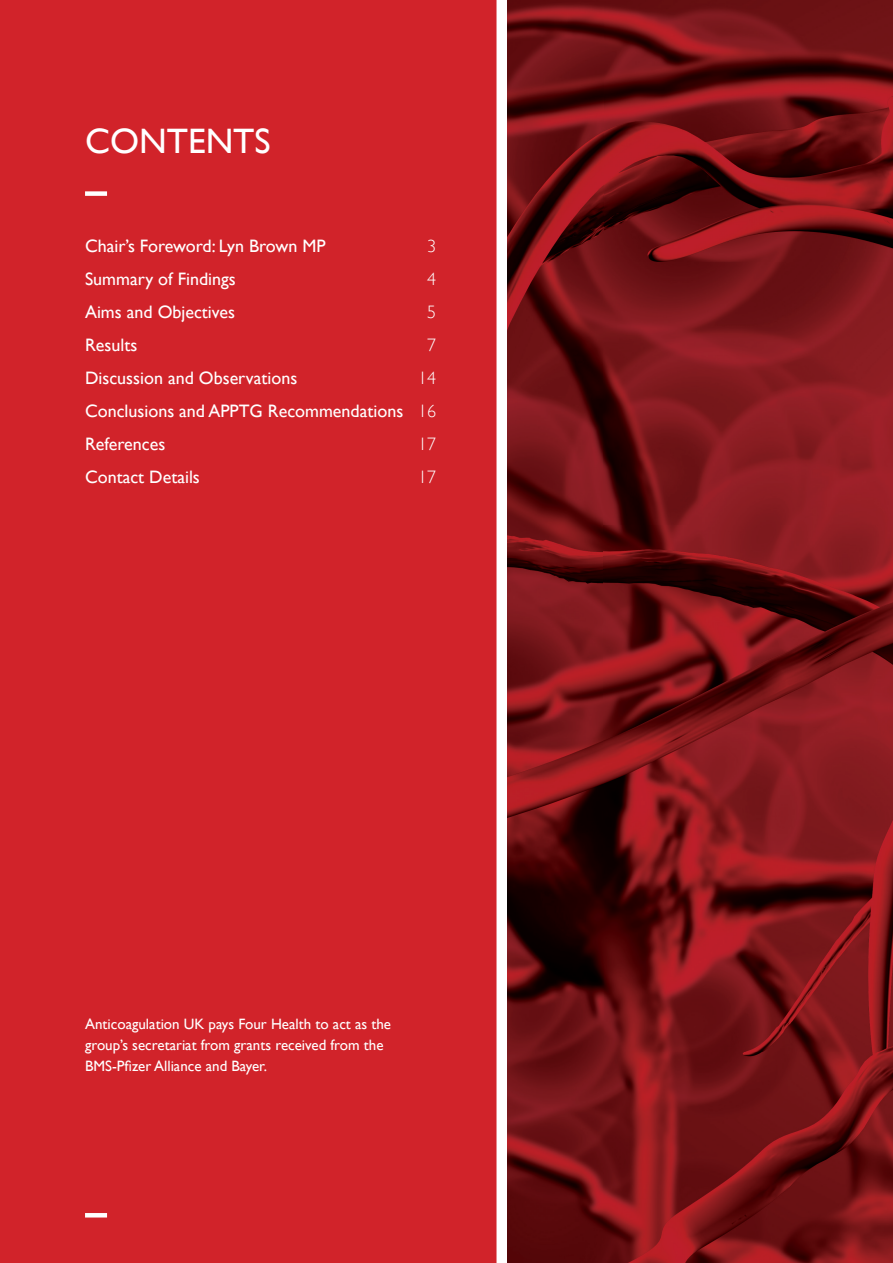
<style>
.page{position:relative;width:893px;height:1263px;background:#fff}
.page>*{position:absolute;margin:0;border:0;box-sizing:border-box;transform-origin:0 0}
.t1{font:35.25px "Gill Sans";color:#fff}
.t2{font:18px/33.2px "Gill Sans";color:#fff;text-align:justify}
.t3{font:300 18px "Gill Sans";color:#fff}
.t4{font:15px/21px "Gill Sans";color:#fff}
.s1{font-weight:300}
</style>
<div class="page">
<img style="left:507px;top:0;width:386px;height:1263px">
<div style="left:0;top:0;width:497px;height:1263px;background:#d1232a"></div>
<div style="left:85px;top:191px;width:22px;height:5px;background:#fff"></div>
<hr style="left:85px;top:1213px;width:22px;height:4px;background:#fff">
<h1 class="t1" style="left:85px;top:121px;width:187px">CONTENTS</h1>
<p class="t2" style="left:85px;top:229px;width:242px">Chair’s Foreword: Lyn Brown MP</p>
<p class="t3" style="left:427px;top:232px;width:10px">3</p>
<p class="t2" style="left:85px;top:262px;width:152px">Summary of Findings</p>
<p class="t3" style="left:427px;top:265px;width:10px">4</p>
<p class="t2" style="left:85px;top:295px;width:151px">Aims and Objectives</p>
<p class="t3" style="left:427px;top:298px;width:10px">5</p>
<p class="t2" style="left:85px;top:328px;width:54px">Results</p>
<p class="t3" style="left:427px;top:331px;width:10px">7</p>
<p class="t2" style="left:85px;top:361px;width:214px">Discussion and Observations</p>
<p class="t2" style="left:85px;top:361px;width:352px;text-indent:333px"><span class="s1">14<br></span>Conclusions and APPTG Recommendations <span class="s1">16<br></span>References</p>
<p class="t3" style="left:418px;top:430px;width:19px">17</p>
<p class="t2" style="left:85px;top:460px;width:116px">Contact Details</p>
<p class="t3" style="left:418px;top:463px;width:19px">17</p>
<p class="t4" style="left:85px;top:1013px;width:308px">Anticoagulation UK pays Four Health to act as the group’s secretariat from grants received from the<br>BMS-Pfizer Alliance and Bayer.</p>
</div>
